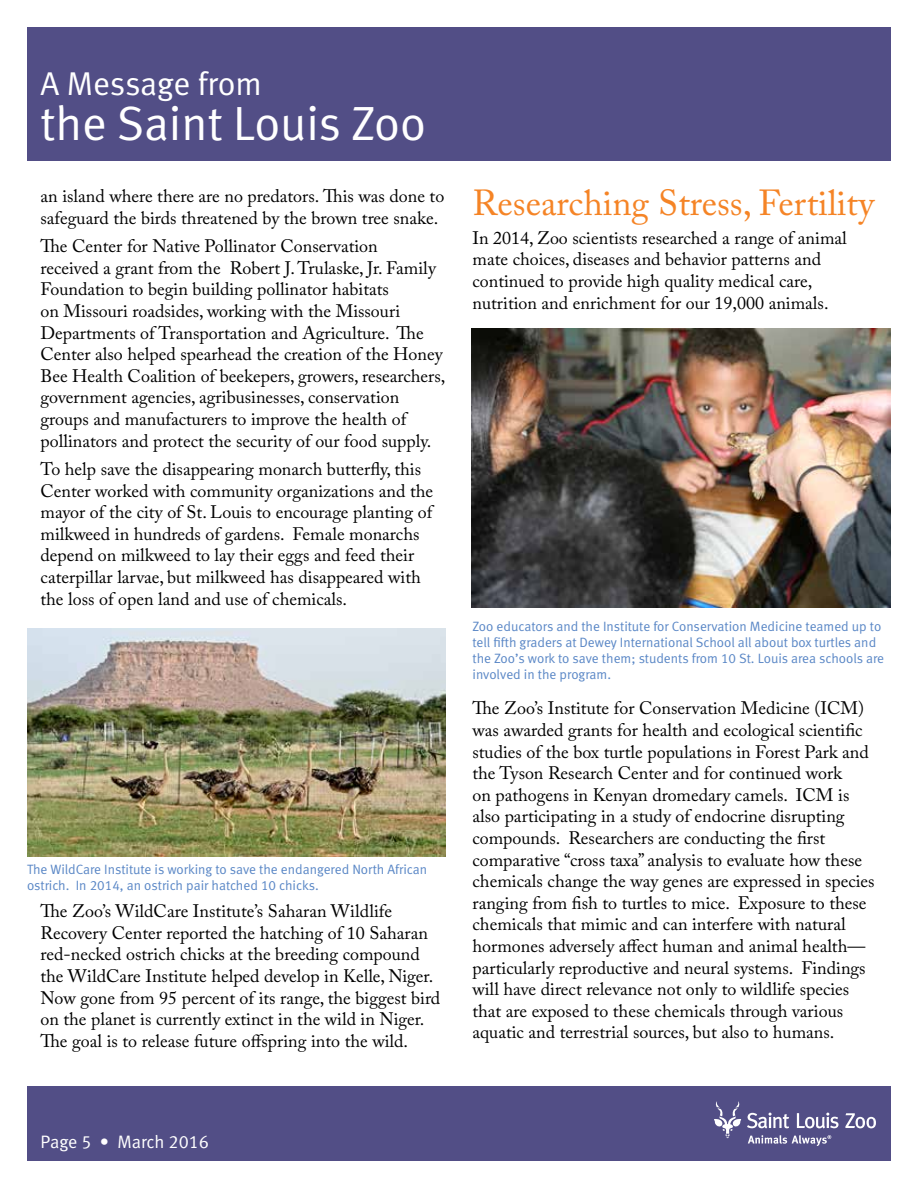
<style>
.page{position:relative;width:918px;height:1188px;background:#fff}
.page>*{position:absolute;margin:0;border:0;box-sizing:border-box;transform-origin:0 0}
.t1{font:48px "Meta Normal LF";color:#fff}
.t2{font:36px "Adobe Caslon Pro";color:#f58426}
.t3{font:33px "Meta Normal LF";letter-spacing:-.005em;color:#fff}
.t4{font:18px/21.6px "Adobe Caslon Pro";color:#000}
.t5{font:18px "Meta Normal LF";color:#fff}
.t6{font:13.5px/16.2px "Meta Normal LF";color:#5a87c6}
</style>
<div class="page">
<div style="left:27px;top:27px;width:864px;height:133px;background:#524e86"></div>
<div style="left:27px;top:1086px;width:864px;height:75px;background:#524e86"></div>
<svg style="left:747px;top:1113px;width:42px;height:15px"></svg>
<svg style="left:797px;top:1113px;width:42px;height:16px"></svg>
<svg style="left:845px;top:1113px;width:31px;height:15px"></svg>
<svg style="left:714px;top:1101px;width:27px;height:37px"></svg>
<svg style="left:748px;top:1135px;width:83px;height:11px"></svg>
<img style="left:27px;top:629px;width:419px;height:227px">
<img style="left:472px;top:329px;width:418px;height:279px">
<h3 class="t3" style="left:40px;top:64px;width:223px">A Message from</h3>
<h1 class="t1" style="left:40px;top:96px;width:387px">the Saint Louis Zoo</h1>
<p class="t4" style="left:40px;top:185px;width:405px">an island where there are no predators. This was done to safeguard the birds threatened by the brown tree snake.</p>
<p class="t4" style="left:40px;top:235px;width:406px">The Center for Native Pollinator Conservation<br>received a grant from the Robert J. Trulaske, Jr. Family Foundation to begin building pollinator habitats<br>on Missouri roadsides, working with the Missouri Departments of Transportation and Agriculture. The Center also helped spearhead the creation of the Honey Bee Health Coalition of beekepers, growers, researchers, government agencies, agribusinesses, conservation groups and manufacturers to improve the health of pollinators and protect the security of our food supply.</p>
<p class="t4" style="left:40px;top:458px;width:394px">To help save the disappearing monarch butterfly, this Center worked with community organizations and the mayor of the city of St. Louis to encourage planting of milkweed in hundreds of gardens. Female monarchs depend on milkweed to lay their eggs and feed their caterpillar larvae, but milkweed has disappeared with the loss of open land and use of chemicals.</p>
<p class="t6" style="left:27px;top:861px;width:402px">The WildCare Institute is working to save the endangered North African ostrich. In 2014, an ostrich pair hatched 10 chicks.</p>
<p class="t4" style="left:40px;top:900px;width:401px">The Zoo’s WildCare Institute’s Saharan Wildlife Recovery Center reported the hatching of 10 Saharan red-necked ostrich chicks at the breeding compound the WildCare Institute helped develop in Kelle, Niger.<br>Now gone from 95 percent of its range, the biggest bird on the planet is currently extinct in the wild in Niger.<br>The goal is to release future offspring into the wild.</p>
<h2 class="t2" style="left:472px;top:182px;width:403px">Researching Stress, Fertility</h2>
<p class="t4" style="left:472px;top:227px;width:376px">In 2014, Zoo scientists researched a range of animal mate choices, diseases and behavior patterns and continued to provide high quality medical care, nutrition and enrichment for our 19,000 animals.</p>
<p class="t6" style="left:472px;top:618px;width:413px">Zoo educators and the Institute for Conservation Medicine teamed up to tell fifth graders at Dewey International School all about box turtles and the Zoo’s work to save them; students from 10 St. Louis area schools are involved in the program.</p>
<p class="t4" style="left:472px;top:697px;width:404px">The Zoo’s Institute for Conservation Medicine (ICM) was awarded grants for health and ecological scientific studies of the box turtle populations in Forest Park and the Tyson Research Center and for continued work<br>on pathogens in Kenyan dromedary camels. ICM is also participating in a study of endocrine disrupting compounds. Researchers are conducting the first comparative “cross taxa” analysis to evaluate how these chemicals change the way genes are expressed in species ranging from fish to turtles to mice. Exposure to these chemicals that mimic and can interfere with natural hormones adversely affect human and animal health— particularly reproductive and neural systems. Findings will have direct relevance not only to wildlife species that are exposed to these chemicals through various aquatic and terrestrial sources, but also to humans.</p>
<p class="t5" style="left:40px;top:1131px;width:170px">Page 5 • March 2016</p>
</div>
